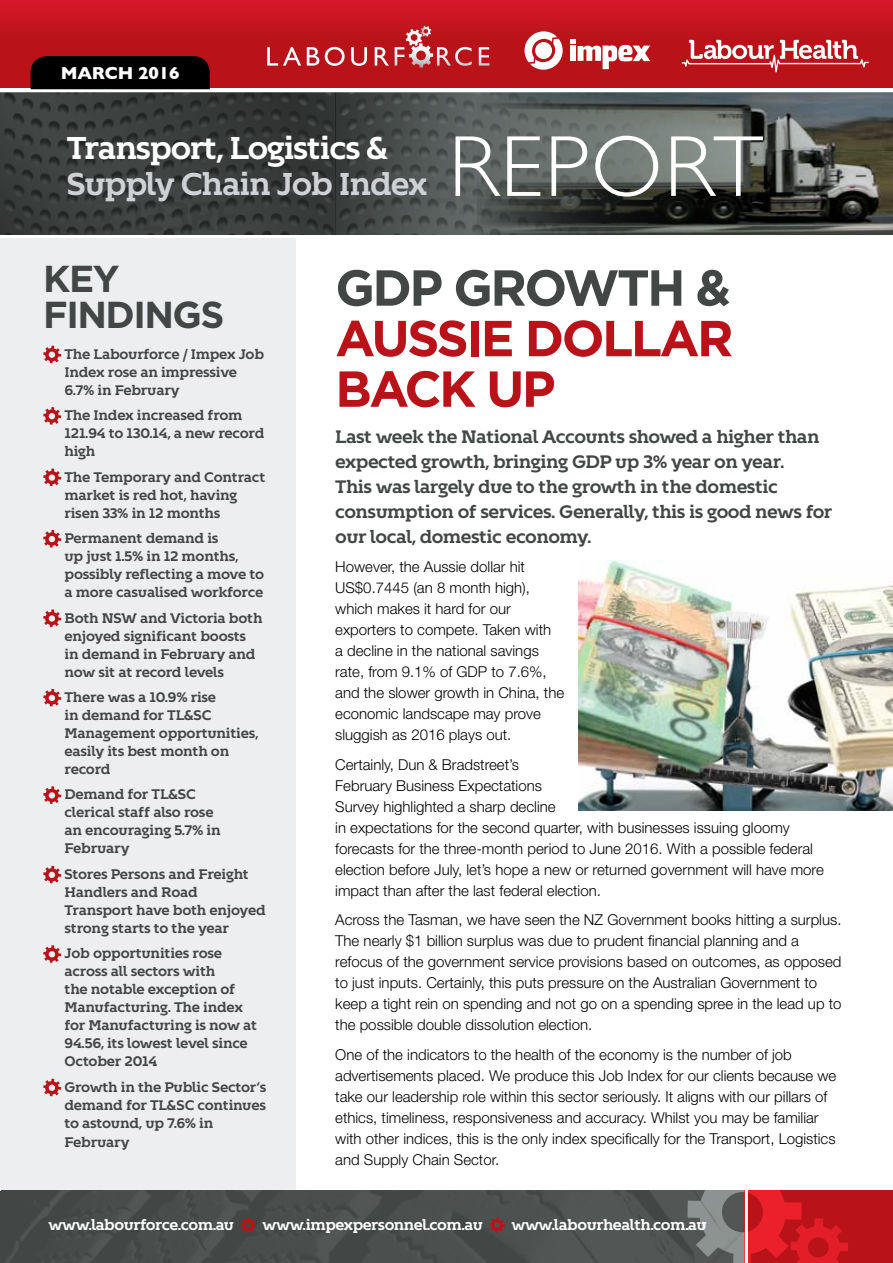
<style>
.page{position:relative;width:893px;height:1263px;background:#fff}
.page>*{position:absolute;margin:0;border:0;box-sizing:border-box;transform-origin:0 0}
.t1{font:300 87.15px "Gill Sans";letter-spacing:.02em;color:#fff}
.t2{font:700 50.55px/50.6px "Gotham";letter-spacing:-.05em;color:#b91319}
.t3{font:700 50.55px "Gotham";letter-spacing:-.05em;color:#424745}
.t4{font:700 37.5px/36px "Gotham";letter-spacing:-.04em;color:#424745}
.t5{font:700 31.5px "Kontrapunkt Bob";letter-spacing:-.04em;color:#fff}
.t6{font:700 31.5px "Kontrapunkt Bob";letter-spacing:-.04em;color:#cfd1d5}
.t7{font:700 18px/25px "Kontrapunkt Bob";letter-spacing:-.03em;color:#424745}
.t8{font:700 17.7px "Gill Sans";letter-spacing:-.01em;color:#fff}
.t9{font:300 15px/21px "Helvetica Neue";color:#000}
.t10{font:700 15px "Kontrapunkt Bob";letter-spacing:-.03em;color:#fff}
.t11{font:700 13.8px/18px "Kontrapunkt Bob";letter-spacing:-.02em;color:#424745}
</style>
<div class="page">
<div style="left:1px;top:236px;width:295px;height:955px;background:#edeef0"></div>
<svg style="left:43px;top:346px;width:18px;height:17px"></svg>
<svg style="left:43px;top:407px;width:18px;height:18px"></svg>
<svg style="left:43px;top:468px;width:18px;height:18px"></svg>
<svg style="left:43px;top:530px;width:18px;height:17px"></svg>
<svg style="left:43px;top:609px;width:18px;height:18px"></svg>
<svg style="left:43px;top:689px;width:18px;height:17px"></svg>
<svg style="left:43px;top:786px;width:18px;height:18px"></svg>
<svg style="left:43px;top:866px;width:18px;height:17px"></svg>
<svg style="left:43px;top:945px;width:18px;height:18px"></svg>
<svg style="left:43px;top:1079px;width:18px;height:17px"></svg>
<div style="left:0;top:0;width:893px;height:87px;background:linear-gradient(to bottom,#cd1725,#b11315)"></div>
<hr style="left:0;top:1089px;width:1px;height:99px;background:#edeef0">
<div style="left:31px;top:56px;width:179px;height:33px;background:#000"></div>
<div style="left:1px;top:1191px;width:686px;height:72px;background:#4a4f4d"></div>
<hr style="left:0;top:1191px;width:1px;height:72px;background:#424745">
<img style="left:1px;top:92px;width:477px;height:143px">
<img style="left:478px;top:92px;width:415px;height:143px">
<div style="left:745px;top:1191px;width:148px;height:72px;background:#b91319"></div>
<svg style="left:0;top:0;width:1px;height:89px"></svg>
<hr style="left:0;top:235px;width:893px;height:3px;background:#fff">
<svg style="left:241px;top:1217px;width:15px;height:15px"></svg>
<svg style="left:489px;top:1217px;width:16px;height:15px"></svg>
<svg style="left:267px;top:47px;width:34px;height:19px"></svg>
<svg style="left:307px;top:47px;width:12px;height:19px"></svg>
<svg style="left:325px;top:47px;width:20px;height:19px"></svg>
<svg style="left:351px;top:47px;width:16px;height:19px"></svg>
<svg style="left:375px;top:47px;width:14px;height:19px"></svg>
<svg style="left:479px;top:47px;width:10px;height:19px"></svg>
<svg style="left:395px;top:26px;width:77px;height:42px;background:#c5474c"></svg>
<svg style="left:682px;top:40px;width:187px;height:32px"></svg>
<svg style="left:687px;top:1190px;width:161px;height:73px"></svg>
<svg style="left:525px;top:31px;width:38px;height:39px"></svg>
<div style="left:535px;top:42px;width:17px;height:17px;background:#fff;border-radius:50%"></div>
<svg style="left:570px;top:39px;width:80px;height:30px"></svg>
<img style="left:579px;top:560px;width:314px;height:250px">
<p class="t8" style="left:61px;top:59px;width:120px">MARCH 2016</p>
<h3 class="t5" style="left:67px;top:130px;width:323px">Transport, Logistics &amp;</h3>
<h3 class="t6" style="left:67px;top:166px;width:362px">Supply Chain Job Index</h3>
<h1 class="t1" style="left:449px;top:99px;width:316px">REPORT</h1>
<h3 class="t4" style="left:43px;top:260px;width:183px">KEY<br>FINDINGS</h3>
<p class="t11" style="left:65px;top:345px;width:201px">The Labourforce / Impex Job<br>Index rose an impressive<br>6.7% in February</p>
<p class="t11" style="left:65px;top:407px;width:201px">The Index increased from<br>121.94 to 130.14, a new record high</p>
<p class="t11" style="left:65px;top:468px;width:202px">The Temporary and Contract market is red hot, having risen 33% in 12 months</p>
<p class="t11" style="left:65px;top:529px;width:201px">Permanent demand is<br>up just 1.5% in 12 months, possibly reflecting a move to a more casualised workforce</p>
<p class="t11" style="left:65px;top:609px;width:200px">Both NSW and Victoria both enjoyed significant boosts in demand in February and now sit at record levels</p>
<p class="t11" style="left:65px;top:688px;width:196px">There was a 10.9% rise<br>in demand for TL&amp;SC<br>Management opportunities, easily its best month on record</p>
<p class="t11" style="left:65px;top:786px;width:158px">Demand for TL&amp;SC clerical staff also rose an encouraging 5.7% in<br>February</p>
<p class="t11" style="left:65px;top:865px;width:203px">Stores Persons and Freight<br>Handlers and Road<br>Transport have both enjoyed strong starts to the year</p>
<p class="t11" style="left:65px;top:945px;width:194px">Job opportunities rose across all sectors with<br>the notable exception of<br>Manufacturing. The index for Manufacturing is now at<br>94.56, its lowest level since<br>October 2014</p>
<p class="t11" style="left:65px;top:1078px;width:203px">Growth in the Public Sector’s demand for TL&amp;SC continues to astound, up 7.6% in<br>February</p>
<h2 class="t3" style="left:335px;top:254px;width:397px">GDP GROWTH &amp;</h2>
<h2 class="t2" style="left:335px;top:313px;width:400px">AUSSIE DOLLAR<br>BACK UP</h2>
<p class="t7" style="left:335px;top:424px;width:499px">Last week the National Accounts showed a higher than expected growth, bringing GDP up 3% year on year.<br>This was largely due to the growth in the domestic consumption of services. Generally, this is good news for our local, domestic economy.</p>
<p class="t9" style="left:335px;top:556px;width:230px">However, the Aussie dollar hit<br>US$0.7445 (an 8 month high), which makes it hard for our exporters to compete. Taken with<br>a decline in the national savings rate, from 9.1% of GDP to 7.6%, and the slower growth in China, the economic landscape may prove sluggish as 2016 plays out.</p>
<p class="t9" style="left:335px;top:753px;width:490px">Certainly, Dun &amp; Bradstreet’s<br>February Business Expectations<br>Survey highlighted a sharp decline<br>in expectations for the second quarter, with businesses issuing gloomy forecasts for the three-month period to June 2016. With a possible federal election before July, let’s hope a new or returned government will have more impact than after the last federal election.</p>
<p class="t9" style="left:335px;top:909px;width:508px">Across the Tasman, we have seen the NZ Government books hitting a surplus.<br>The nearly $1 billion surplus was due to prudent financial planning and a refocus of the government service provisions based on outcomes, as opposed to just inputs. Certainly, this puts pressure on the Australian Government to keep a tight rein on spending and not go on a spending spree in the lead up to the possible double dissolution election.</p>
<p class="t9" style="left:335px;top:1043px;width:502px">One of the indicators to the health of the economy is the number of job advertisements placed. We produce this Job Index for our clients because we take our leadership role within this sector seriously. It aligns with our pillars of ethics, timeliness, responsiveness and accuracy. Whilst you may be familiar with other indices, this is the only index specifically for the Transport, Logistics and Supply Chain Sector.</p>
<p class="t10" style="left:48px;top:1216px;width:187px">www.labourforce.com.au</p>
<p class="t10" style="left:263px;top:1216px;width:222px">www.impexpersonnel.com.au</p>
<p class="t10" style="left:511px;top:1216px;width:197px">www.labourhealth.com.au</p>
</div>
